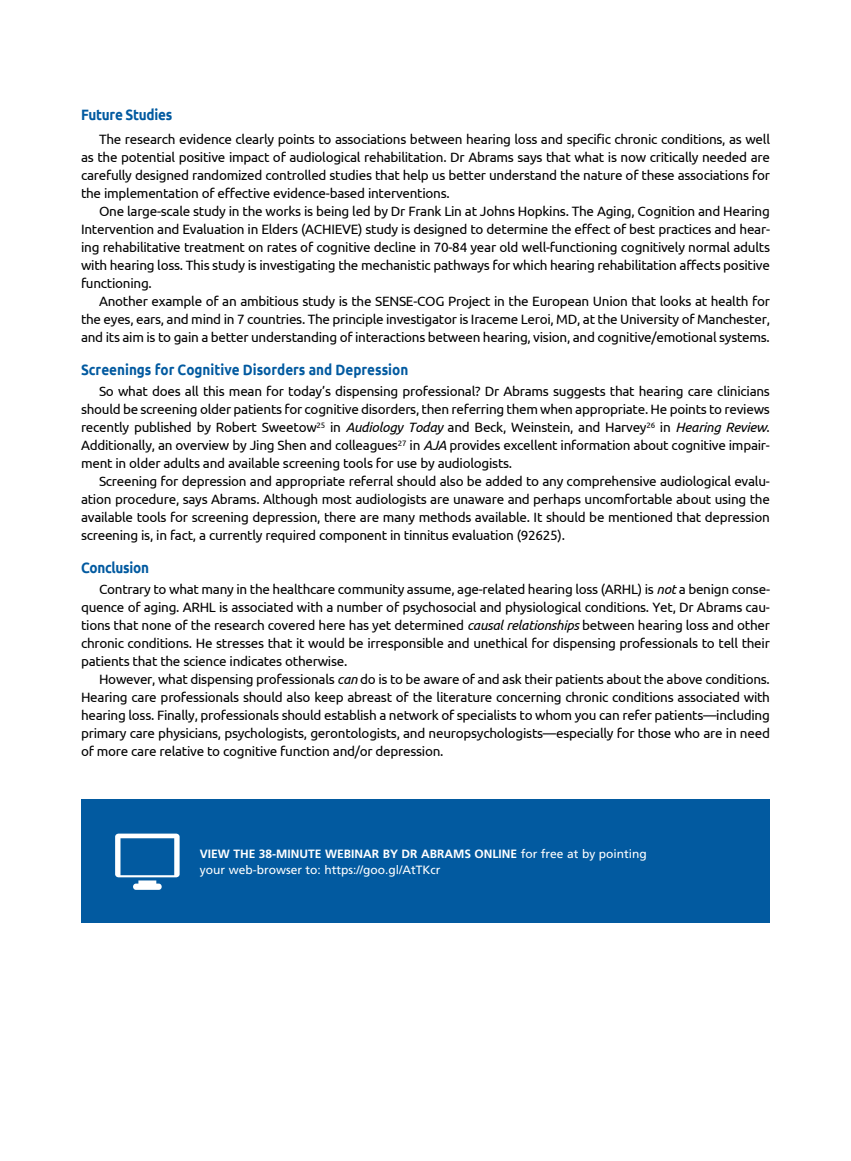
<style>
.page{position:relative;width:851px;height:1161px;background:#fff}
.page>*{position:absolute;margin:0;border:0;box-sizing:border-box;transform-origin:0 0}
.t1{font:700 15px "Ubuntu";color:#025aa0;scale:.9 1}
.t2{font:700 15px "Ubuntu";letter-spacing:-.02em;color:#025aa0;scale:.9 1}
.t3{font:13.5px/18px "Ubuntu";letter-spacing:-.02em;color:#000;text-align:justify}
.t4{font:12px/16.5px "Frutiger LT Std";color:#fff}
.s1{font-style:italic}
.s2{font-weight:700}
</style>
<div class="page">
<div style="left:81px;top:800px;width:689px;height:123px;background:#025aa0"></div>
<svg style="left:115px;top:834px;width:65px;height:43px"></svg>
<div style="left:133px;top:884px;width:29px;height:6px;background:#fff;border-radius:3px"></div>
<p class="t2" style="left:81px;top:105px;width:103px">Future Studies</p>
<p class="t3" style="left:81px;top:130px;width:690px;text-indent:18px">The research evidence clearly points to associations between hearing loss and specific chronic conditions, as well as the potential positive impact of audiological rehabilitation. Dr Abrams says that what is now critically needed are carefully designed randomized controlled studies that help us better understand the nature of these associations for the implementation of effective evidence-based interventions.</p>
<p class="t3" style="left:81px;top:202px;width:690px;text-indent:18px">One large-scale study in the works is being led by Dr Frank Lin at Johns Hopkins. The Aging, Cognition and Hearing Intervention and Evaluation in Elders (ACHIEVE) study is designed to determine the effect of best practices and hear&shy;ing rehabilitative treatment on rates of cognitive decline in 70-84 year old well-functioning cognitively normal adults with hearing loss. This study is investigating the mechanistic pathways for which hearing rehabilitation affects positive functioning.</p>
<p class="t3" style="left:81px;top:292px;width:690px;text-indent:18px">Another example of an ambitious study is the SENSE-COG Project in the European Union that looks at health for the eyes, ears, and mind in 7 countries. The principle investigator is Iraceme Leroi, MD, at the University of Manchester, and its aim is to gain a better understanding of interactions between hearing, vision, and cognitive/emotional systems.</p>
<p class="t1" style="left:81px;top:361px;width:365px">Screenings for Cognitive Disorders and Depression</p>
<p class="t3" style="left:81px;top:382px;width:690px;text-indent:18px">So what does all this mean for today’s dispensing professional? Dr Abrams suggests that hearing care clinicians should be screening older patients for cognitive disorders, then referring them when appropriate. He points to reviews recently published by Robert Sweetow<sup>25</sup> in <span class="s1">Audiology Today</span> and Beck, Weinstein, and Harvey<sup>26</sup> in <span class="s1">Hearing Review</span>.<br>Additionally, an overview by Jing Shen and colleagues<sup>27</sup> in <span class="s1">AJA</span> provides excellent information about cognitive impair&shy;ment in older adults and available screening tools for use by audiologists.</p>
<p class="t3" style="left:81px;top:472px;width:690px;text-indent:18px">Screening for depression and appropriate referral should also be added to any comprehensive audiological evalu&shy;ation procedure, says Abrams. Although most audiologists are unaware and perhaps uncomfortable about using the available tools for screening depression, there are many methods available. It should be mentioned that depression screening is, in fact, a currently required component in tinnitus evaluation (92625).</p>
<p class="t2" style="left:81px;top:559px;width:77px">Conclusion</p>
<p class="t3" style="left:81px;top:580px;width:690px;text-indent:18px">Contrary to what many in the healthcare community assume, age-related hearing loss (ARHL) is <span class="s1">not</span> a benign conse&shy;quence of aging. ARHL is associated with a number of psychosocial and physiological conditions. Yet, Dr Abrams cau&shy;tions that none of the research covered here has yet determined <span class="s1">causal relationships</span> between hearing loss and other chronic conditions. He stresses that it would be irresponsible and unethical for dispensing professionals to tell their patients that the science indicates otherwise.</p>
<p class="t3" style="left:81px;top:670px;width:690px;text-indent:18px">However, what dispensing professionals <span class="s1">can</span> do is to be aware of and ask their patients about the above conditions.<br>Hearing care professionals should also keep abreast of the literature concerning chronic conditions associated with hearing loss. Finally, professionals should establish a network of specialists to whom you can refer patients—including primary care physicians, psychologists, gerontologists, and neuropsychologists—especially for those who are in need of more care relative to cognitive function and/or depression.</p>
<p class="t4" style="left:200px;top:845px;width:448px"><span class="s2">VIEW THE 38-MINUTE WEBINAR BY DR ABRAMS ONLINE</span> for free at by pointing your web-browser to: https://goo.gl/AtTKcr</p>
</div>
